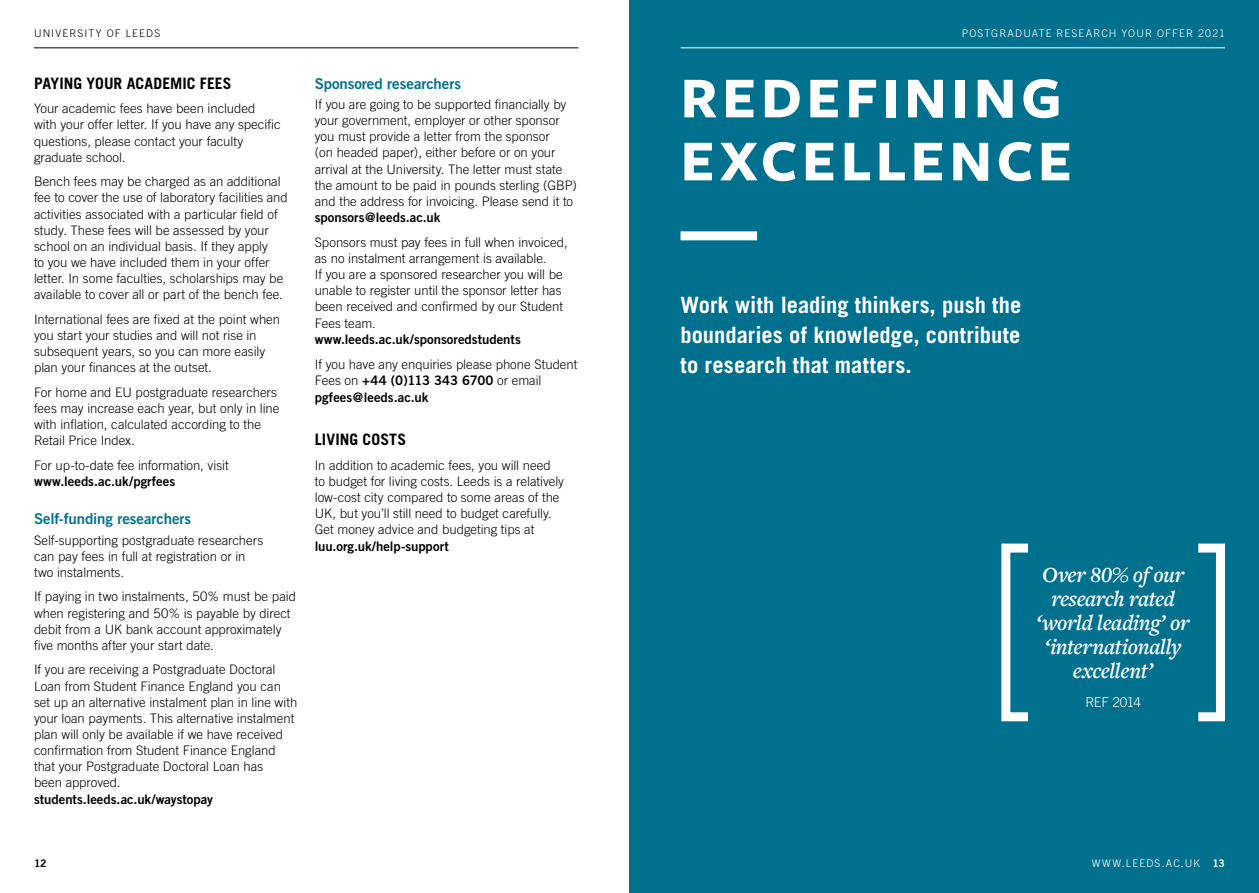
<style>
.page{position:relative;width:1259px;height:893px;background:#fff}
.page>*{position:absolute;margin:0;border:0;box-sizing:border-box;transform-origin:0 0}
.Heading1__dividers{font:700 60px "Freight Sans Pro";letter-spacing:.075em;color:#fff}
.Intro_copy{font:700 22.5px/30px "Trade Gothic";letter-spacing:.005em;color:#fff;text-align:justify}
.Figure_Number{font:italic 600 22.5px/24px "Freight Text Pro";letter-spacing:-.02em;color:#fff;text-align:center}
.Heading_2{font:700 15.75px "Trade Gothic";letter-spacing:.005em;color:#000}
.Heading_4{font:15px "Trade Gothic Bold Two";letter-spacing:-.005em;color:#00708f}
.Fast_Fact_light_text{font:300 13.5px "Trade Gothic";letter-spacing:-.035em;color:#fff}
.Body_Copy{font:300 13.2px/16.2px "Trade Gothic";color:#000}
.t1{font:300 10.5px "Trade Gothic";letter-spacing:.11em;color:#fff}
.t2{font:300 10.5px "Trade Gothic";letter-spacing:.11em;color:#000}
.t3{font:10.5px "Trade Gothic Bold Two";color:#000}
.s1{font-family:"Trade Gothic Bold Two";font-weight:400}
</style>
<div class="page">
<div style="left:629px;top:0;width:630px;height:893px;background:#00708f"></div>
<hr style="left:680px;top:48px;width:545px;height:1px;background:#fff">
<hr style="left:34px;top:48px;width:544px;height:1px;background:#000">
<div style="left:680px;top:231px;width:77px;height:9px;background:#fff"></div>
<svg style="left:1198px;top:543px;width:27px;height:179px"></svg>
<svg style="left:1001px;top:543px;width:28px;height:179px"></svg>
<p class="t2" style="left:34px;top:27px;width:128px">UNIVERSITY OF LEEDS</p>
<p class="t1" style="left:961px;top:27px;width:265px">POSTGRADUATE RESEARCH YOUR OFFER 2021</p>
<h2 class="Heading_2" style="left:34px;top:73px;width:199px">PAYING YOUR ACADEMIC FEES</h2>
<p class="Body_Copy" style="left:34px;top:100px;width:248px">Your academic fees have been included with your offer letter. If you have any specific questions, please contact your faculty graduate school.</p>
<p class="Body_Copy" style="left:34px;top:173px;width:255px">Bench fees may be charged as an additional fee to cover the use of laboratory facilities and activities associated with a particular field of study. These fees will be assessed by your school on an individual basis. If they apply<br>to you we have included them in your offer letter. In some faculties, scholarships may be available to cover all or part of the bench fee.</p>
<p class="Body_Copy" style="left:34px;top:311px;width:248px">International fees are fixed at the point when you start your studies and will not rise in subsequent years, so you can more easily plan your finances at the outset.</p>
<p class="Body_Copy" style="left:34px;top:384px;width:247px">For home and EU postgraduate researchers fees may increase each year, but only in line with inflation, calculated according to the Retail Price Index.</p>
<p class="Body_Copy" style="left:34px;top:457px;width:196px">For up-to-date fee information, visit <span class="s1">www.leeds.ac.uk/pgrfees</span></p>
<h3 class="Heading_4" style="left:34px;top:509px;width:159px">Self-funding researchers</h3>
<p class="Body_Copy" style="left:34px;top:532px;width:231px">Self-supporting postgraduate researchers can pay fees in full at registration or in two instalments.</p>
<p class="Body_Copy" style="left:34px;top:588px;width:263px">If paying in two instalments, 50% must be paid when registering and 50% is payable by direct debit from a UK bank account approximately five months after your start date.</p>
<p class="Body_Copy" style="left:34px;top:661px;width:265px">If you are receiving a Postgraduate Doctoral Loan from Student Finance England you can set up an alternative instalment plan in line with your loan payments. This alternative instalment plan will only be available if we have received confirmation from Student Finance England that your Postgraduate Doctoral Loan has<br>been approved. <span class="s1">students.leeds.ac.uk/waystopay</span></p>
<h3 class="Heading_4" style="left:315px;top:74px;width:148px">Sponsored researchers</h3>
<p class="Body_Copy" style="left:315px;top:96px;width:264px">If you are going to be supported financially by your government, employer or other sponsor you must provide a letter from the sponsor<br>(on headed paper), either before or on your arrival at the University. The letter must state the amount to be paid in pounds sterling (GBP) and the address for invoicing. Please send it to <span class="s1">sponsors@leeds.ac.uk</span></p>
<p class="Body_Copy" style="left:315px;top:234px;width:254px">Sponsors must pay fees in full when invoiced, as no instalment arrangement is available.<br>If you are a sponsored researcher you will be unable to register until the sponsor letter has been received and confirmed by our Student Fees team. <span class="s1">www.leeds.ac.uk/sponsoredstudents</span></p>
<p class="Body_Copy" style="left:315px;top:356px;width:264px">If you have any enquiries please phone Student<br>Fees on <span class="s1">+44 (0)113 343 6700</span> or email <span class="s1">pgfees@leeds.ac.uk</span></p>
<h2 class="Heading_2" style="left:315px;top:430px;width:93px">LIVING COSTS</h2>
<p class="Body_Copy" style="left:315px;top:457px;width:251px">In addition to academic fees, you will need to budget for living costs. Leeds is a relatively low-cost city compared to some areas of the UK, but you’ll still need to budget carefully.<br>Get money advice and budgeting tips at <span class="s1">luu.org.uk/help-support</span></p>
<h1 class="Heading1__dividers" style="left:680px;top:56px;width:382px">REDEFINING</h1>
<h1 class="Heading1__dividers" style="left:680px;top:119px;width:393px">EXCELLENCE</h1>
<p class="Intro_copy" style="left:680px;top:289px;width:342px">Work with leading thinkers, push the boundaries of knowledge, contribute to research that matters.</p>
<p class="Figure_Number" style="left:1036px;top:562px;width:155px">Over 80% of our research rated ‘world leading’ or ‘internationally excellent’</p>
<p class="Fast_Fact_light_text" style="left:1085px;top:694px;width:57px">REF 2014</p>
<p class="t3" style="left:34px;top:857px;width:14px">12</p>
<p class="t1" style="left:1091px;top:857px;width:135px">WWW.LEEDS.AC.UK <span class="s1">13</span></p>
</div>
